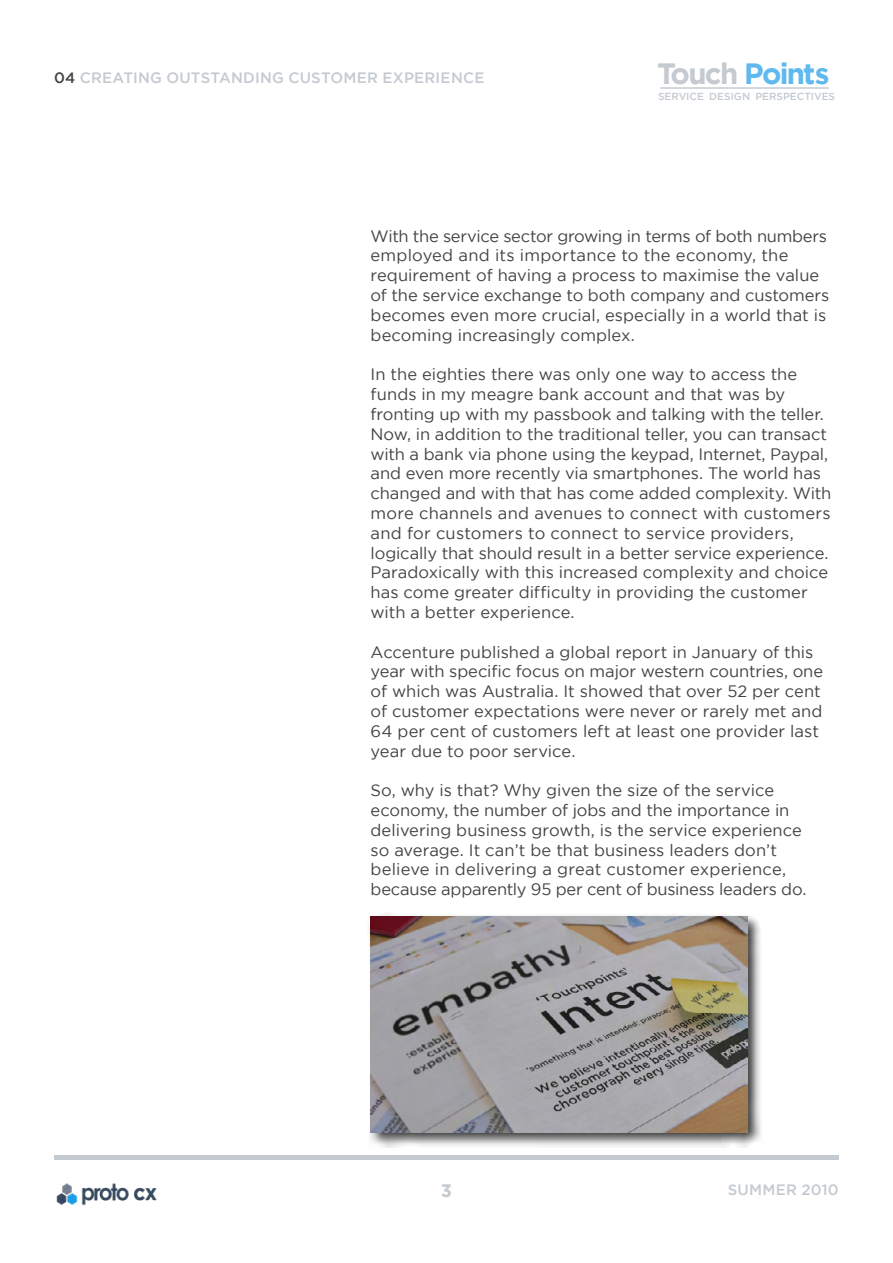
<style>
.page{position:relative;width:893px;height:1263px;background:#fff}
.page>*{position:absolute;margin:0;border:0;box-sizing:border-box;transform-origin:0 0}
.t1{font:700 29.25px "Gotham";letter-spacing:-.06em;color:#5fb9ef}
.t2{font:700 18px "Gotham";color:#c4cad0}
.t3{font:16.5px/19.8px "Gotham";letter-spacing:-.005em;color:#434345}
.t4{font:500 15px "Gotham";letter-spacing:.015em;color:#c4cad0}
.t5{font:500 10.2px "Gotham";color:#c4cad0}
.s1{color:#434345}
.s2{color:#c4cad0}
</style>
<div class="page">
<hr style="left:54px;top:1155px;width:785px;height:4px;background:#c4cad0">
<hr style="left:660px;top:87px;width:169px;height:2px;background:#c4cad0">
<img style="left:56px;top:1183px;width:101px;height:22px">
<div style="left:367px;top:913px;width:396px;height:235px;background:#000;opacity:.75"></div>
<img style="left:371px;top:916px;width:377px;height:216px">
<p class="t4" style="left:54px;top:70px;width:432px"><span class="s1">04</span> CREATING OUTSTANDING CUSTOMER EXPERIENCE</p>
<h1 class="t1" style="left:657px;top:56px;width:174px"><span class="s2">Touch</span> Points</h1>
<p class="t5" style="left:658px;top:91px;width:179px">SERVICE DESIGN PERSPECTIVES</p>
<p class="t3" style="left:371px;top:226px;width:460px">With the service sector growing in terms of both numbers employed and its importance to the economy, the requirement of having a process to maximise the value of the service exchange to both company and customers becomes even more crucial, especially in a world that is becoming increasingly complex.</p>
<p class="t3" style="left:371px;top:364px;width:462px">In the eighties there was only one way to access the funds in my meagre bank account and that was by fronting up with my passbook and talking with the teller.<br>Now, in addition to the traditional teller, you can transact with a bank via phone using the keypad, Internet, Paypal, and even more recently via smartphones. The world has changed and with that has come added complexity. With more channels and avenues to connect with customers and for customers to connect to service providers, logically that should result in a better service experience.<br>Paradoxically with this increased complexity and choice has come greater difficulty in providing the customer with a better experience.</p>
<p class="t3" style="left:371px;top:641px;width:454px">Accenture published a global report in January of this year with specific focus on major western countries, one of which was Australia. It showed that over 52 per cent of customer expectations were never or rarely met and 64 per cent of customers left at least one provider last year due to poor service.</p>
<p class="t3" style="left:371px;top:780px;width:437px">So, why is that? Why given the size of the service economy, the number of jobs and the importance in delivering business growth, is the service experience so average. It can’t be that business leaders don’t believe in delivering a great customer experience, because apparently 95 per cent of business leaders do.</p>
<p class="t2" style="left:441px;top:1180px;width:13px">3</p>
<p class="t4" style="left:728px;top:1181px;width:113px">SUMMER 2010</p>
</div>
